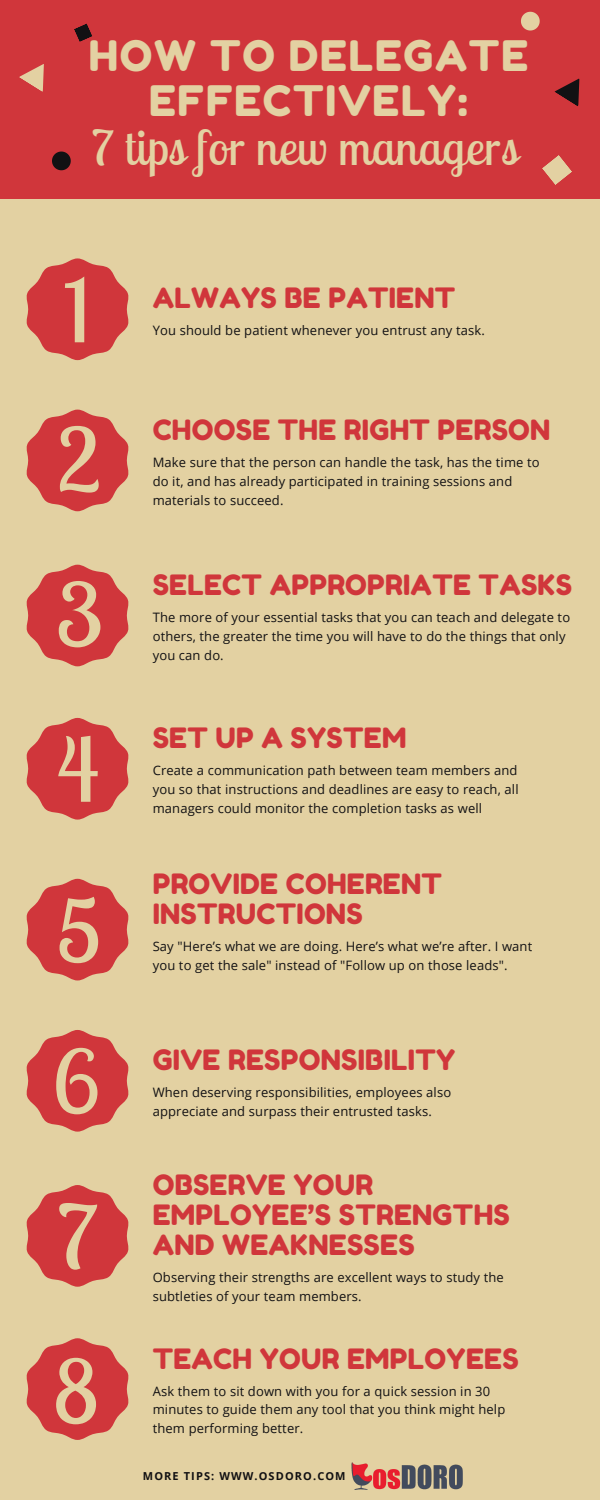
<style>
.page{position:relative;width:600px;height:1500px;background:#e3d1a2}
.page>*{position:absolute;margin:0;border:0;box-sizing:border-box;transform-origin:0 0}
.t1{font:88px "Lobster Two";color:#e3d1a2}
.t2{font:48px "Lobster Two";letter-spacing:.01em;color:#e3d1a2}
.t3{font:42px/45px "Fredoka One";letter-spacing:.04em;color:#e3d1a2;text-align:center}
.t4{font:38.8px/41.2px "Fredoka One";letter-spacing:.1em;color:#e3d1a2;text-align:center}
.t5{font:28px/30px "Fredoka One";letter-spacing:.01em;color:#d0363b}
.t6{font:13px/18.8px "Open Sans";letter-spacing:.01em;color:#121113}
.t7{font:700 11px "Open Sans";letter-spacing:.1em;color:#121113}
</style>
<div class="page">
<div style="left:0;top:0;width:600px;height:198px;background:#d0363b"></div>
<svg style="left:19px;top:64px;width:25px;height:28px"></svg>
<svg style="left:554px;top:78px;width:26px;height:29px"></svg>
<svg style="left:521px;top:12px;width:19px;height:19px"></svg>
<svg style="left:52px;top:152px;width:19px;height:18px"></svg>
<svg style="left:74px;top:23px;width:18px;height:19px"></svg>
<svg style="left:542px;top:155px;width:30px;height:30px"></svg>
<svg style="left:26px;top:258px;width:103px;height:102px"></svg>
<svg style="left:26px;top:410px;width:103px;height:101px"></svg>
<svg style="left:26px;top:565px;width:103px;height:101px"></svg>
<svg style="left:26px;top:718px;width:103px;height:102px"></svg>
<svg style="left:26px;top:879px;width:103px;height:101px"></svg>
<svg style="left:26px;top:1030px;width:103px;height:102px"></svg>
<svg style="left:26px;top:1185px;width:103px;height:102px"></svg>
<svg style="left:26px;top:1338px;width:103px;height:102px"></svg>
<img style="left:352px;top:1462px;width:111px;height:27px">
<p class="t3" style="left:89px;top:33px;width:441px">HOW TO DELEGATE<br>EFFECTIVELY:</p>
<p class="t4" style="left:101px;top:45px;width:398px">EFFECTIVE WAYS</p>
<p class="t4" style="left:133px;top:86px;width:348px">OF STUDYING<br>BEFORE EXAMS</p>
<p class="t2" style="left:92px;top:117px;width:427px">7 tips for new managers</p>
<p class="t1" style="left:64px;top:254px;width:29px">1</p>
<p class="t1" style="left:57px;top:404px;width:46px">2</p>
<p class="t1" style="left:56px;top:559px;width:48px">3</p>
<p class="t1" style="left:57px;top:714px;width:43px">4</p>
<p class="t1" style="left:57px;top:875px;width:46px">5</p>
<p class="t1" style="left:52px;top:1026px;width:49px">6</p>
<p class="t1" style="left:58px;top:1181px;width:41px">7</p>
<p class="t1" style="left:53px;top:1336px;width:48px">8</p>
<p class="t5" style="left:153px;top:282px;width:304px">ALWAYS BE PATIENT</p>
<p class="t6" style="left:153px;top:320px;width:334px">You should be patient whenever you entrust any task.</p>
<p class="t5" style="left:153px;top:415px;width:399px">CHOOSE THE RIGHT PERSON</p>
<p class="t6" style="left:153px;top:453px;width:389px">Make sure that the person can handle the task, has the time to do it, and has already participated in training sessions and materials to succeed.</p>
<p class="t5" style="left:153px;top:570px;width:421px">SELECT APPROPRIATE TASKS</p>
<p class="t6" style="left:153px;top:608px;width:419px">The more of your essential tasks that you can teach and delegate to others, the greater the time you will have to do the things that only you can do.</p>
<p class="t5" style="left:153px;top:723px;width:255px">SET UP A SYSTEM</p>
<p class="t6" style="left:153px;top:761px;width:367px;text-align:justify">Create a communication path between team members and you so that instructions and deadlines are easy to reach, all managers could monitor the completion tasks as well</p>
<p class="t5" style="left:153px;top:869px;width:291px">PROVIDE COHERENT<br>INSTRUCTIONS</p>
<p class="t6" style="left:153px;top:937px;width:381px">Say "Here’s what we are doing. Here’s what we’re after. I want you to get the sale" instead of "Follow up on those leads".</p>
<p class="t5" style="left:153px;top:1044px;width:304px">GIVE RESPONSIBILITY</p>
<p class="t6" style="left:153px;top:1082px;width:300px">When deserving responsibilities, employees also appreciate and surpass their entrusted tasks.</p>
<p class="t5" style="left:153px;top:1170px;width:359px">OBSERVE YOUR<br>EMPLOYEE’S STRENGTHS<br>AND WEAKNESSES</p>
<p class="t6" style="left:153px;top:1267px;width:353px">Observing their strengths are excellent ways to study the subtleties of your team members.</p>
<p class="t5" style="left:153px;top:1343px;width:367px">TEACH YOUR EMPLOYEES</p>
<p class="t6" style="left:153px;top:1381px;width:354px">Ask them to sit down with you for a quick session in 30 minutes to guide them any tool that you think might help them performing better.</p>
<p class="t7" style="left:143px;top:1468px;width:204px">MORE TIPS: WWW.OSDORO.COM</p>
</div>
